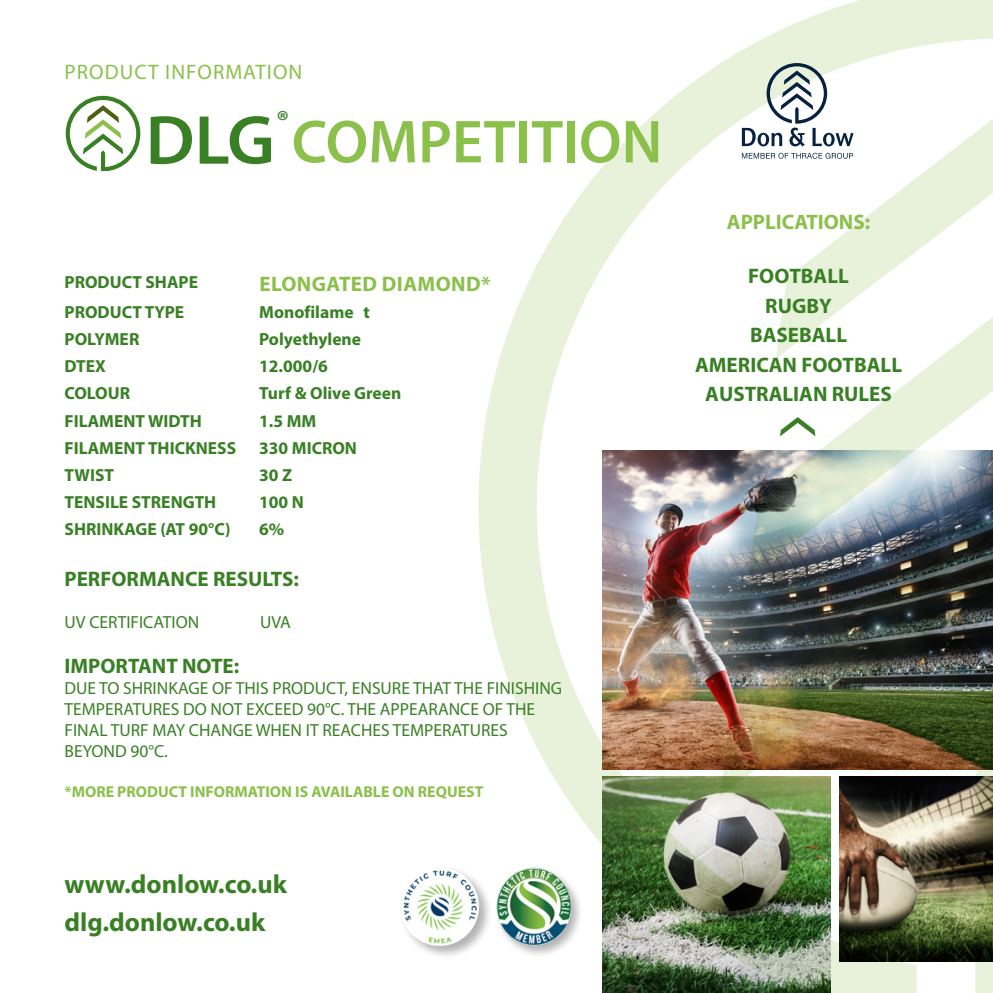
<style>
.page{position:relative;width:993px;height:993px;background:#fff}
.page>*{position:absolute;margin:0;border:0;box-sizing:border-box;transform-origin:0 0}
.t1{font:600 61.07px "Myriad Pro";color:#8bc04b}
.t2{font:600 28px "Myriad Pro";color:#398025}
.t3{font:700 26.25px/37.8px "Myriad Pro";color:#398025}
.t4{font:700 21px/29.6px "Myriad Pro";color:#398025;text-align:center}
.t5{font:21px "Myriad Pro";letter-spacing:.05em;color:#8bc04b}
.t6{font:700 21px "Myriad Pro";letter-spacing:.02em;color:#8bc04b}
.t7{font:700 21px "Myriad Pro";color:#8bc04b}
.t8{font:700 17.5px "Myriad Pro";color:#398025}
.t9{font:17.5px/21px "Myriad Pro";color:#398025}
.t10{font:700 15.75px "Myriad Pro";color:#8bc04b}
.s1{font-size:69.83px;color:#398025}
</style>
<div class="page">
<img style="left:478px;top:0;width:514px;height:992px">
<svg style="left:775px;top:110px;width:217px;height:198px"></svg>
<svg style="left:974px;top:796px;width:18px;height:196px;background:#6b6f50"></svg>
<svg style="left:747px;top:308px;width:245px;height:198px"></svg>
<img style="left:719px;top:506px;width:273px;height:290px">
<svg style="left:779px;top:417px;width:36px;height:19px"></svg>
<svg style="left:741px;top:153px;width:111px;height:6px"></svg>
<svg style="left:741px;top:63px;width:112px;height:83px"></svg>
<div style="left:398px;top:864px;width:94px;height:95px;background:#000;opacity:.3"></div>
<img style="left:400px;top:866px;width:79px;height:79px;border-radius:39px">
<div style="left:494px;top:866px;width:90px;height:92px;background:#000;opacity:.3"></div>
<img style="left:495px;top:866px;width:78px;height:79px;border-radius:39px">
<svg style="left:66px;top:96px;width:74px;height:75px"></svg>
<p class="t5" style="left:64px;top:59px;width:239px">PRODUCT INFORMATION</p>
<h2 class="t2" style="left:276px;top:103px;width:14px">®</h2>
<h1 class="t1" style="left:145px;top:103px;width:518px"><span class="s1">DLG</span> COMPETITION</h1>
<p class="t8" style="left:64px;top:271px;width:135px">PRODUCT SHAPE</p>
<p class="t6" style="left:259px;top:270px;width:232px">ELONGATED DIAMOND*</p>
<p class="t8" style="left:64px;top:300px;width:121px">PRODUCT TYPE</p>
<p class="t8" style="left:259px;top:300px;width:112px">Monofilame t</p>
<p class="t8" style="left:64px;top:328px;width:76px">POLYMER</p>
<p class="t8" style="left:259px;top:328px;width:103px">Polyethylene</p>
<p class="t8" style="left:64px;top:355px;width:43px">DTEX</p>
<p class="t8" style="left:259px;top:355px;width:70px">12.000/6</p>
<p class="t8" style="left:64px;top:382px;width:67px">COLOUR</p>
<p class="t8" style="left:259px;top:382px;width:144px">Turf &amp; Olive Green</p>
<p class="t8" style="left:64px;top:409px;width:139px">FILAMENT WIDTH</p>
<p class="t8" style="left:259px;top:409px;width:59px">1.5 MM</p>
<p class="t8" style="left:64px;top:436px;width:173px">FILAMENT THICKNESS</p>
<p class="t8" style="left:259px;top:436px;width:99px">330 MICRON</p>
<p class="t8" style="left:64px;top:463px;width:51px">TWIST</p>
<p class="t8" style="left:259px;top:463px;width:35px">30 Z</p>
<p class="t8" style="left:64px;top:490px;width:153px">TENSILE STRENGTH</p>
<p class="t8" style="left:259px;top:490px;width:46px">100 N</p>
<p class="t8" style="left:64px;top:517px;width:167px">SHRINKAGE (AT 90°C)</p>
<p class="t8" style="left:259px;top:517px;width:27px">6%</p>
<p class="t4" style="left:64px;top:563px;width:236px">PERFORMANCE RESULTS:</p>
<p class="t9" style="left:64px;top:611px;width:136px">UV CERTIFICATION</p>
<p class="t9" style="left:260px;top:611px;width:32px">UVA</p>
<p class="t4" style="left:64px;top:649px;width:176px">IMPORTANT NOTE:</p>
<p class="t9" style="left:64px;top:676px;width:499px">DUE TO SHRINKAGE OF THIS PRODUCT, ENSURE THAT THE FINISHING TEMPERATURES DO NOT EXCEED 90°C. THE APPEARANCE OF THE FINAL TURF MAY CHANGE WHEN IT REACHES TEMPERATURES BEYOND 90°C.</p>
<p class="t10" style="left:64px;top:780px;width:420px">*MORE PRODUCT INFORMATION IS AVAILABLE ON REQUEST</p>
<h3 class="t3" style="left:64px;top:863px;width:224px">www.donlow.co.uk dlg.donlow.co.uk</h3>
<p class="t7" style="left:726px;top:208px;width:145px">APPLICATIONS:</p>
<p class="t4" style="left:694px;top:260px;width:208px">FOOTBALL<br>RUGBY<br>BASEBALL<br>AMERICAN FOOTBALL<br>AUSTRALIAN RULES</p>
</div>
